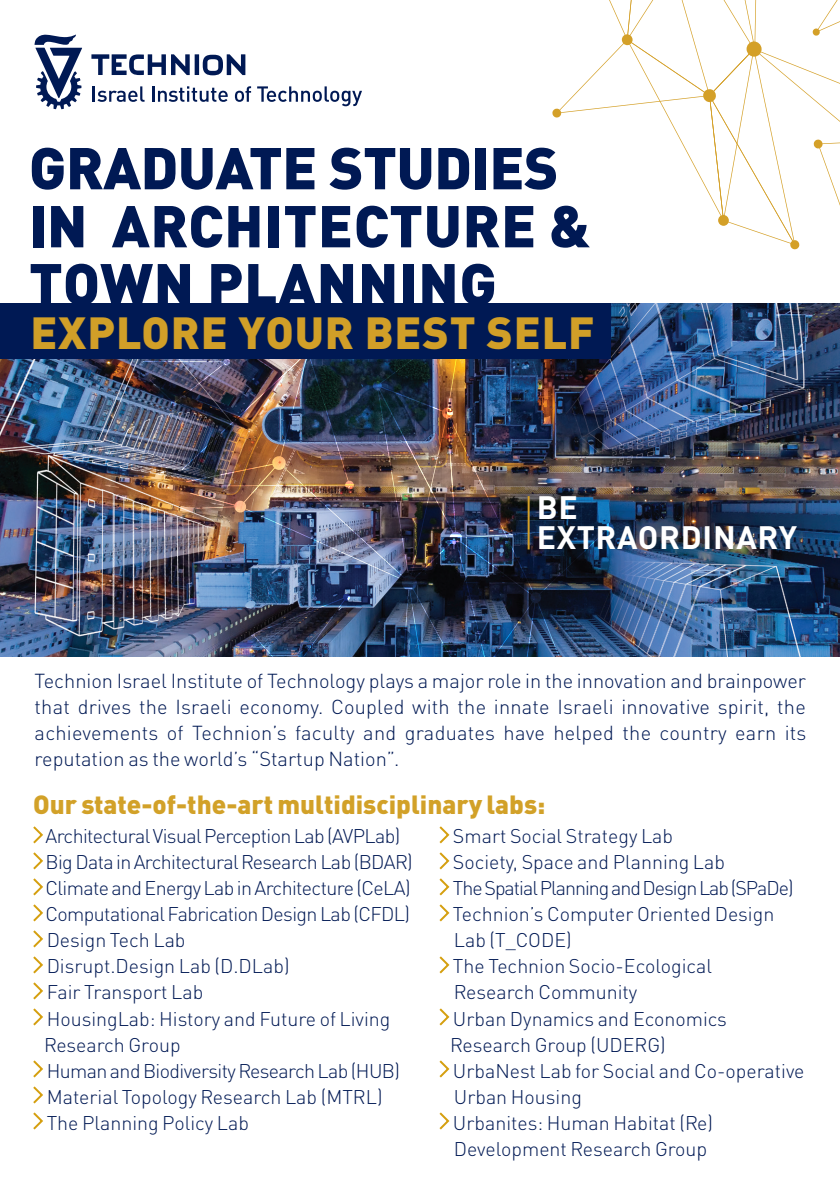
<style>
.page{position:relative;width:840px;height:1191px;background:#fff}
.page>*{position:absolute;margin:0;border:0;box-sizing:border-box;transform-origin:0 0}
.t1{font:900 58px/58px "DIN Pro";letter-spacing:.005em;color:#001954}
.t2{font:900 44.4px "DIN Pro";letter-spacing:.02em;color:#d19f28}
.t3{font:700 32px/30px "DIN Pro";letter-spacing:.02em;color:#fff}
.t4{font:900 26px "DIN Pro";color:#d2a128}
.t5{font:300 20px/26px "DIN Pro";color:#001954;text-align:justify}
.t6{font:300 19.6px/26px "DIN Pro";color:#001954}
.t7{font:300 19.6px "DIN Pro";letter-spacing:-.03em;color:#001954}
.t8{font:300 19.6px "DIN Pro";letter-spacing:-.05em;color:#001954}
.s1{font-size:20px}
</style>
<div class="page">
<img style="left:0;top:359px;width:91px;height:297px">
<svg style="left:34px;top:34px;width:48px;height:75px"></svg>
<div style="left:0;top:304px;width:609px;height:55px;background:#001954"></div>
<svg style="left:33px;top:826px;width:10px;height:200px"></svg>
<svg style="left:33px;top:1060px;width:10px;height:70px"></svg>
<img style="left:91px;top:0;width:748px;height:922px">
<svg style="left:439px;top:956px;width:11px;height:18px"></svg>
<svg style="left:439px;top:1008px;width:11px;height:18px"></svg>
<svg style="left:439px;top:1060px;width:11px;height:18px"></svg>
<svg style="left:439px;top:1112px;width:11px;height:18px"></svg>
<hr style="left:527px;top:496px;width:2px;height:53px;background:#d4a028">
<p class="t1" style="left:29px;top:132px;width:562px">GRADUATE STUDIES<br>IN ARCHITECTURE &amp;<br>TOWN PLANNING</p>
<p class="t2" style="left:30px;top:295px;width:565px">EXPLORE YOUR BEST SELF</p>
<p class="t3" style="left:536px;top:488px;width:262px">BE<br>EXTRAORDINARY</p>
<p class="t5" style="left:35px;top:666px;width:772px">Technion Israel Institute of Technology plays a major role in the innovation and brainpower that drives the Israeli economy. Coupled with the innate Israeli innovative spirit, the achievements of Technion’s faculty and graduates have helped the country earn its reputation as the world’s “Startup Nation”.</p>
<p class="t4" style="left:33px;top:782px;width:513px">Our state-of-the-art multidisciplinary labs:</p>
<p class="t7" style="left:45px;top:821px;width:356px">Architectural Visual Perception Lab (AVPLab)</p>
<p class="t7" style="left:45px;top:847px;width:368px">Big Data in Architectural Research Lab (BDAR)</p>
<p class="t7" style="left:45px;top:873px;width:366px">Climate and Energy Lab in Architecture (CeLA)</p>
<p class="t7" style="left:45px;top:899px;width:366px">Computational Fabrication Design Lab (CFDL)</p>
<p class="t6" style="left:47px;top:925px;width:140px">Design Tech Lab</p>
<p class="t6" style="left:47px;top:951px;width:244px">Disrupt.Design Lab (D.DLab)</p>
<p class="t6" style="left:47px;top:977px;width:158px">Fair Transport Lab</p>
<p class="t6" style="left:44px;top:1003px;width:347px">HousingLab: History and Future of Living<br>Research Group</p>
<p class="t7" style="left:47px;top:1055px;width:354px">Human and Biodiversity Research Lab (HUB)</p>
<p class="t6" style="left:47px;top:1081px;width:337px">Material Topology Research Lab (MTRL)</p>
<p class="t6" style="left:47px;top:1107px;width:204px">The Planning Policy Lab</p>
<p class="t6" style="left:452px;top:821px;width:221px">Smart Social Strategy Lab</p>
<p class="t6" style="left:452px;top:847px;width:273px">Society, Space and Planning Lab</p>
<p class="t8" style="left:452px;top:873px;width:342px">The Spatial Planning and Design Lab (SPaDe)</p>
<p class="t6" style="left:452px;top:899px;width:323px">Technion’s Computer Oriented Design<br>Lab (T_CODE)</p>
<p class="t6" style="left:452px;top:951px;width:260px">The Technion Socio-Ecological<br>Research Community</p>
<p class="t6" style="left:450px;top:1003px;width:278px">Urban Dynamics and Economics<br>Research Group (UDERG)</p>
<p class="t6" style="left:452px;top:1055px;width:353px">UrbaNest Lab for Social and Co-operative<br>Urban Housing</p>
<p class="t6" style="left:452px;top:1107px;width:261px">Urbanites: Human Habitat (Re)<br>Development Research Grou<span class="s1">p</span></p>
</div>
